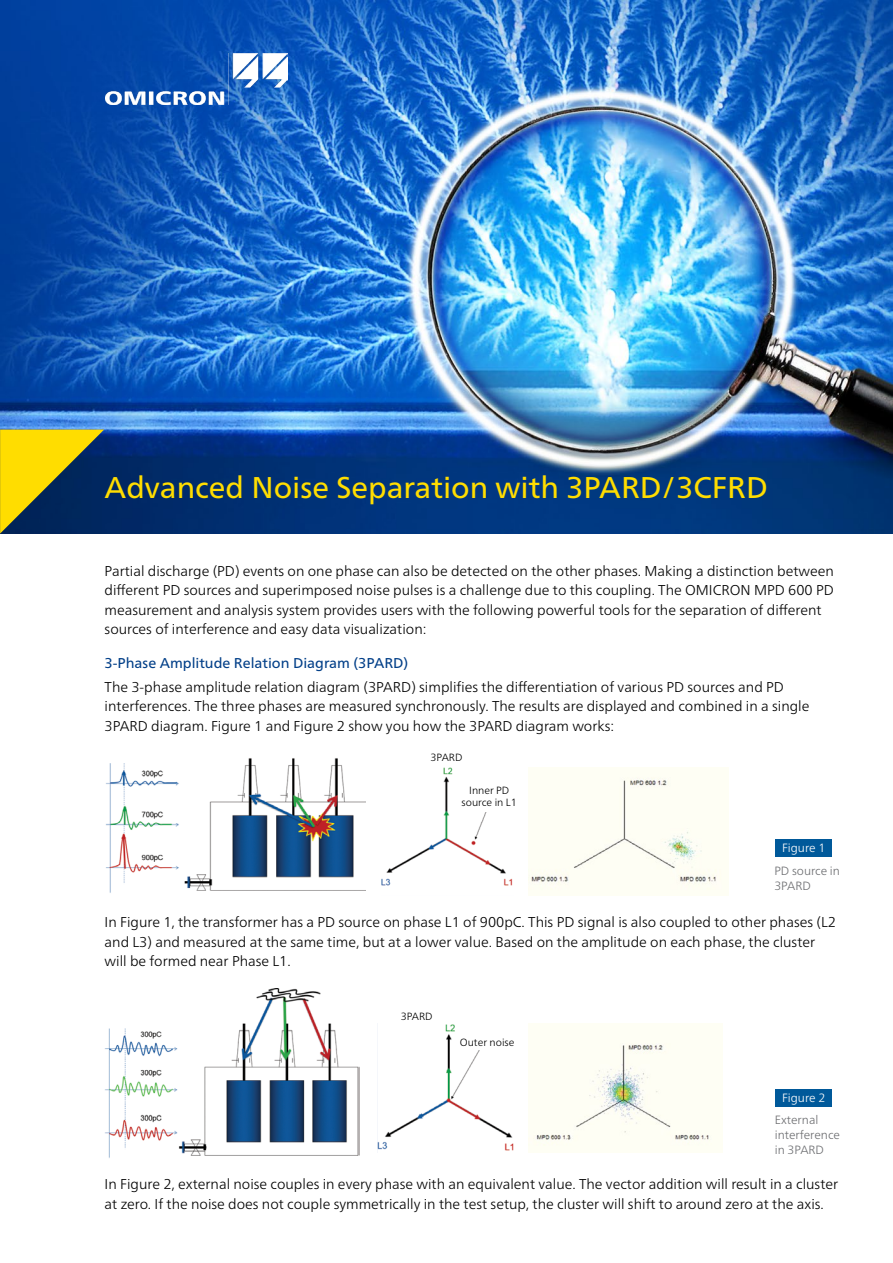
<style>
.page{position:relative;width:893px;height:1263px;background:#fff}
.page>*{position:absolute;margin:0;border:0;box-sizing:border-box;transform-origin:0 0}
.t1{font:30px "Frutiger Neue LTW1 G";color:#fd0}
.t2{font:300 14.25px/19.5px "Frutiger Neue LTW1 G";color:#000}
.t3{font:14.25px "Frutiger Neue LTW1 G";color:#023f88}
.t4{font:300 12px/15px "Frutiger Neue LTW1 G";color:#6d6e71}
.t5{font:300 12px "Frutiger Neue LTW1 G";color:#fff}
.t6{font:300 10.5px/12px "Frutiger Neue LTW1 G";color:#000;text-align:center}
.t7{font:300 7.2px "Frutiger Neue LTW1 G";color:#000}
.t8{font:300 7.05px "Frutiger Neue LTW1 G";color:#000}
</style>
<div class="page">
<img style="left:0;top:0;width:893px;height:534px">
<svg style="left:0;top:429px;width:104px;height:105px;background:#7f812f"></svg>
<img style="left:105px;top:54px;width:182px;height:50px">
<img style="left:105px;top:989px;width:255px;height:169px">
<img style="left:378px;top:1024px;width:136px;height:127px">
<img style="left:529px;top:1023px;width:194px;height:129px">
<div style="left:776px;top:1089px;width:56px;height:18px;background:#00599a"></div>
<div style="left:457px;top:1038px;width:60px;height:11px;background:#fff"></div>
<div style="left:775px;top:840px;width:57px;height:17px;background:#00599a"></div>
<img style="left:106px;top:758px;width:260px;height:135px">
<img style="left:381px;top:767px;width:132px;height:119px">
<div style="left:529px;top:767px;width:200px;height:128px;background:#fefef4"></div>
<div style="left:454px;top:786px;width:70px;height:26px;background:#fff"></div>
<p class="t1" style="left:105px;top:465px;width:665px">Advanced Noise Separation with 3PARD/3CFRD</p>
<p class="t2" style="left:105px;top:561px;width:731px">Partial discharge (PD) events on one phase can also be detected on the other phases. Making a distinction between different PD sources and superimposed noise pulses is a challenge due to this coupling. The OMICRON MPD 600 PD measurement and analysis system provides users with the following powerful tools for the separation of different sources of interference and easy data visualization:</p>
<p class="t3" style="left:105px;top:652px;width:305px">3-Phase Amplitude Relation Diagram (3PARD)</p>
<p class="t2" style="left:105px;top:677px;width:706px">The 3-phase amplitude relation diagram (3PARD) simplifies the differentiation of various PD sources and PD interferences. The three phases are measured synchronously. The results are displayed and combined in a single<br>3PARD diagram. Figure 1 and Figure 2 show you how the 3PARD diagram works:</p>
<p class="t6" style="left:430px;top:751px;width:33px">3PARD</p>
<p class="t8" style="left:435px;top:756px;width:23px">3PARD</p>
<p class="t6" style="left:462px;top:784px;width:57px">Inner PD source in L1</p>
<p class="t5" style="left:782px;top:840px;width:45px">Figure 1</p>
<p class="t4" style="left:774px;top:863px;width:67px">PD source in<br>3PARD</p>
<p class="t2" style="left:105px;top:912px;width:733px">In Figure 1, the transformer has a PD source on phase L1 of 900pC. This PD signal is also coupled to other phases (L2 and L3) and measured at the same time, but at a lower value. Based on the amplitude on each phase, the cluster will be formed near Phase L1.</p>
<p class="t6" style="left:401px;top:1010px;width:33px">3PARD</p>
<p class="t7" style="left:408px;top:1012px;width:23px">3PARD</p>
<p class="t6" style="left:460px;top:1036px;width:56px">Outer noise</p>
<p class="t5" style="left:782px;top:1090px;width:45px">Figure 2</p>
<p class="t4" style="left:775px;top:1112px;width:67px">External interference in 3PARD</p>
<p class="t2" style="left:105px;top:1174px;width:735px">In Figure 2, external noise couples in every phase with an equivalent value. The vector addition will result in a cluster at zero. If the noise does not couple symmetrically in the test setup, the cluster will shift to around zero at the axis.</p>
</div>
